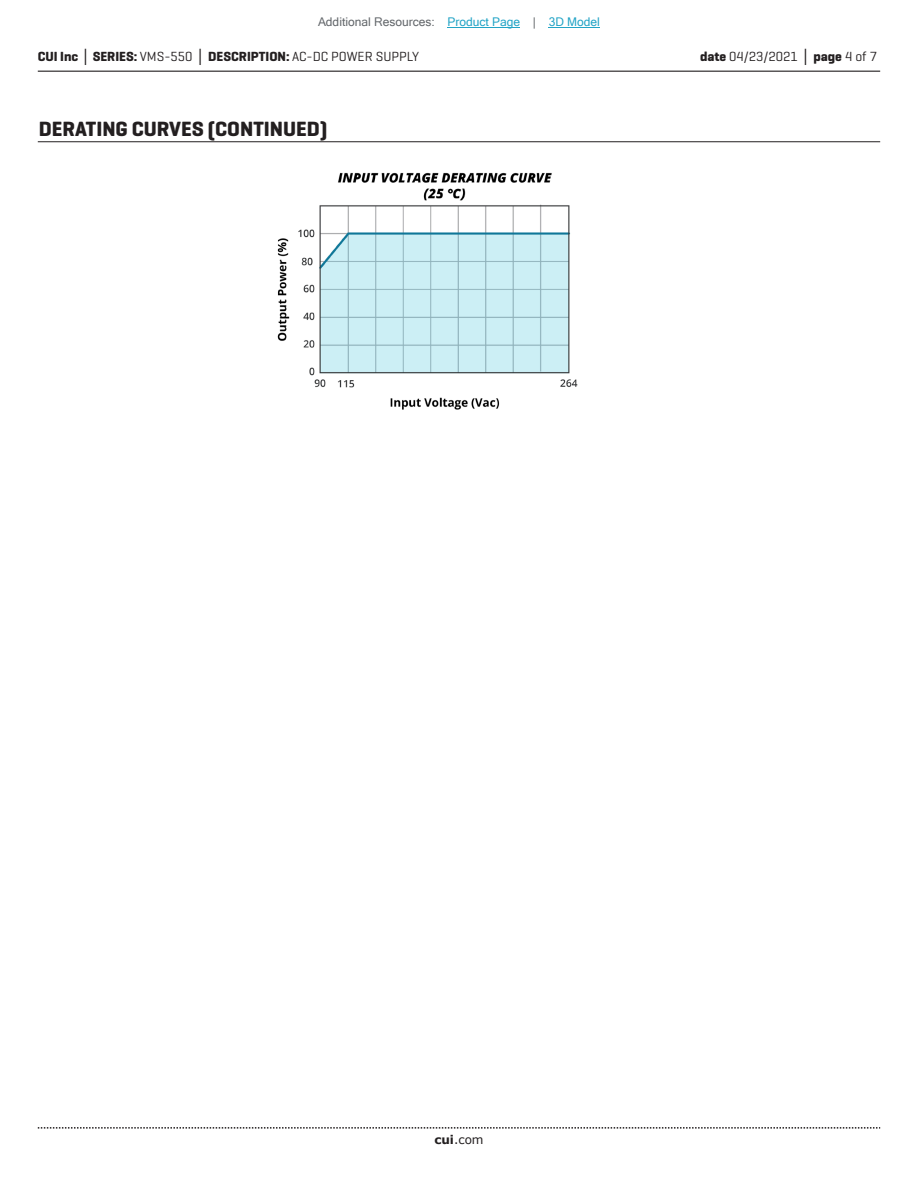
<style>
.page{position:relative;width:918px;height:1188px;background:#fff}
.page>*{position:absolute;margin:0;border:0;box-sizing:border-box;transform-origin:0 0}
.t1{font:700 21px "Geogrotesque";color:#231f20}
.t2{font:700 13.5px "Geogrotesque";color:#231f20}
.t3{font:13.5px "Geogrotesque";color:#231f20}
.t4{font:12px "Microsoft Sans Serif";color:#63676b}
.t5{font:12px "Verdana";color:#231f20}
.s1{color:#23a4c6}
.s2{font-family:"Verdana"}
.s3{font-weight:400}
.s4{font-weight:700}
.s5{font-family:"Verdana";font-weight:700}
</style>
<div class="page">
<hr style="left:38px;top:71px;width:842px;height:1px;background:#231f20">
<svg style="left:38px;top:1127px;width:842px;height:2px"></svg>
<hr style="left:38px;top:141px;width:842px;height:1px;background:#231f20">
<img style="left:277px;top:172px;width:301px;height:237px">
<hr style="left:448px;top:27px;width:72px;height:1px;background:#23a4c6">
<hr style="left:549px;top:27px;width:51px;height:1px;background:#23a4c6">
<p class="t4" style="left:318px;top:15px;width:283px">Additional Resources: <span class="s1">Product Page</span> | <span class="s1">3D Model</span></p>
<p class="t2" style="left:38px;top:48px;width:383px">CUI Inc <span class="s2">│</span> SERIES: <span class="s3">VMS-550</span> <span class="s2">│</span> DESCRIPTION: <span class="s3">AC-DC POWER SUPPLY</span></p>
<p class="t3" style="left:700px;top:48px;width:179px"><span class="s4">date</span> 04/23/2021 <span class="s5">│</span> <span class="s4">page</span> 4 of 7</p>
<h1 class="t1" style="left:39px;top:116px;width:290px">DERATING CURVES (CONTINUED)</h1>
<p class="t5" style="left:434px;top:1131px;width:51px"><span class="s4">cui</span>.com</p>
</div>
